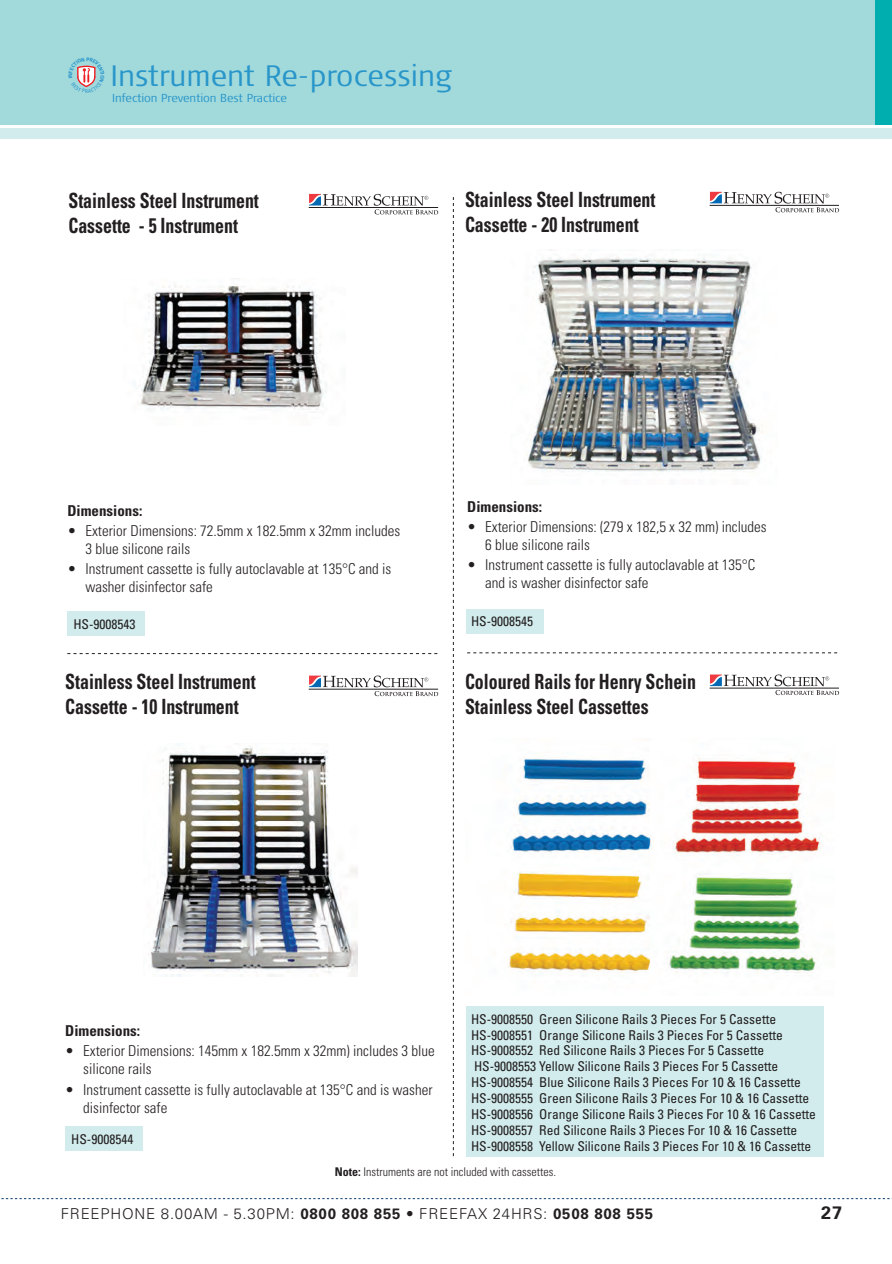
<style>
.page{position:relative;width:892px;height:1264px;background:#fff}
.page>*{position:absolute;margin:0;border:0;box-sizing:border-box;transform-origin:0 0}
.t1{font:300 29.4px "Signa Cond";color:#2996c9;scale:1.12 1}
.t2{font:700 condensed 21px/25.2px "Univers";color:#231f20;scale:.85 1}
.t3{font:700 18px "Univers";color:#231f20}
.t4{font:300 condensed 15px/18px "Univers";color:#231f20}
.t5{font:300 15px "Univers";letter-spacing:.05em;color:#231f20}
.t6{font:700 condensed 15px "Univers";color:#231f20}
.t7{font:condensed 13.5px/15.9px "Univers";color:#231f20}
.t8{font:300 condensed 12px "Univers";color:#231f20}
.t9{font:300 11.55px "Signa Cond";letter-spacing:-.01em;color:#2996c9;scale:1.12 1}
.s1{font-weight:700}
</style>
<div class="page">
<div style="left:0;top:0;width:876px;height:125px;background:#a2dadc"></div>
<div style="left:0;top:129px;width:892px;height:10px;background:#d2eced"></div>
<div style="left:875px;top:0;width:17px;height:125px;background:#00aeb0"></div>
<svg style="left:1px;top:1198px;width:891px;height:1px"></svg>
<img style="left:508px;top:757px;width:313px;height:219px">
<div style="left:466px;top:1006px;width:357px;height:151px;background:#d2eced"></div>
<div style="left:67px;top:612px;width:78px;height:24px;background:#d2eced"></div>
<div style="left:65px;top:1126px;width:78px;height:25px;background:#d2eced"></div>
<div style="left:466px;top:609px;width:78px;height:25px;background:#d2eced"></div>
<svg style="left:453px;top:197px;width:1px;height:959px"></svg>
<svg style="left:67px;top:653px;width:370px;height:1px"></svg>
<svg style="left:467px;top:652px;width:370px;height:1px"></svg>
<svg style="left:309px;top:194px;width:129px;height:20px"></svg>
<hr style="left:709px;top:205px;width:130px;height:1px;background:#231f20">
<svg style="left:710px;top:192px;width:129px;height:20px"></svg>
<svg style="left:309px;top:675px;width:129px;height:21px"></svg>
<hr style="left:709px;top:688px;width:130px;height:1px;background:#231f20">
<svg style="left:710px;top:674px;width:129px;height:21px"></svg>
<img style="left:133px;top:285px;width:193px;height:125px">
<img style="left:526px;top:249px;width:237px;height:223px">
<img style="left:148px;top:743px;width:209px;height:233px">
<svg style="left:77px;top:65px;width:19px;height:22px"></svg>
<h1 class="t1" style="left:110px;top:64px;width:307px">Instrument Re-processing</h1>
<p class="t9" style="left:112px;top:94px;width:158px">Infection Prevention Best Practice</p>
<h2 class="t2" style="left:68px;top:188px;width:226px">Stainless Steel Instrument<br>Cassette - 5 Instrument</h2>
<h2 class="t2" style="left:465px;top:187px;width:226px">Stainless Steel Instrument<br>Cassette - 20 Instrument</h2>
<p class="t6" style="left:67px;top:501px;width:76px">Dimensions:</p>
<p class="t4" style="left:85px;top:522px;width:316px;text-indent:-18px">• Exterior Dimensions: 72.5mm x 182.5mm x 32mm includes<br>3 blue silicone rails</p>
<p class="t4" style="left:85px;top:560px;width:307px;text-indent:-18px">• Instrument cassette is fully autoclavable at 135°C and is washer disinfector safe</p>
<p class="t7" style="left:73px;top:616px;width:64px">HS-9008543</p>
<h2 class="t2" style="left:65px;top:668px;width:226px">Stainless Steel Instrument<br>Cassette - 10 Instrument</h2>
<p class="t6" style="left:467px;top:497px;width:76px">Dimensions:</p>
<p class="t4" style="left:485px;top:518px;width:283px;text-indent:-18px">• Exterior Dimensions: (279 x 182,5 x 32 mm) includes<br>6 blue silicone rails</p>
<p class="t4" style="left:485px;top:556px;width:272px;text-indent:-18px">• Instrument cassette is fully autoclavable at 135°C and is washer disinfector safe</p>
<p class="t7" style="left:471px;top:613px;width:64px">HS-9008545</p>
<h2 class="t2" style="left:465px;top:668px;width:273px">Coloured Rails for Henry Schein<br>Stainless Steel Cassettes</h2>
<p class="t7" style="left:471px;top:1010px;width:346px">HS-9008550 Green Silicone Rails 3 Pieces For 5 Cassette HS-9008551 Orange Silicone Rails 3 Pieces For 5 Cassette HS-9008552 Red Silicone Rails 3 Pieces For 5 Cassette HS-9008553 Yellow Silicone Rails 3 Pieces For 5 Cassette HS-9008554 Blue Silicone Rails 3 Pieces For 10 &amp; 16 Cassette HS-9008555 Green Silicone Rails 3 Pieces For 10 &amp; 16 Cassette HS-9008556 Orange Silicone Rails 3 Pieces For 10 &amp; 16 Cassette HS-9008557 Red Silicone Rails 3 Pieces For 10 &amp; 16 Cassette HS-9008558 Yellow Silicone Rails 3 Pieces For 10 &amp; 16 Cassette</p>
<p class="t8" style="left:335px;top:1164px;width:223px"><span class="s1">Note:</span> Instruments are not included with cassettes.</p>
<p class="t6" style="left:65px;top:1021px;width:76px">Dimensions:</p>
<p class="t4" style="left:83px;top:1042px;width:353px;text-indent:-18px">• Exterior Dimensions: 145mm x 182.5mm x 32mm) includes 3 blue silicone rails</p>
<p class="t4" style="left:83px;top:1080px;width:351px;text-indent:-18px">• Instrument cassette is fully autoclavable at 135°C and is washer disinfector safe</p>
<p class="t7" style="left:71px;top:1131px;width:64px">HS-9008544</p>
<p class="t5" style="left:61px;top:1205px;width:594px">FREEPHONE 8.00AM - 5.30PM: <span class="s1">0800 808 855</span> • FREEFAX 24HRS: <span class="s1">0508 808 555</span></p>
<h3 class="t3" style="left:821px;top:1202px;width:22px">27</h3>
</div>
